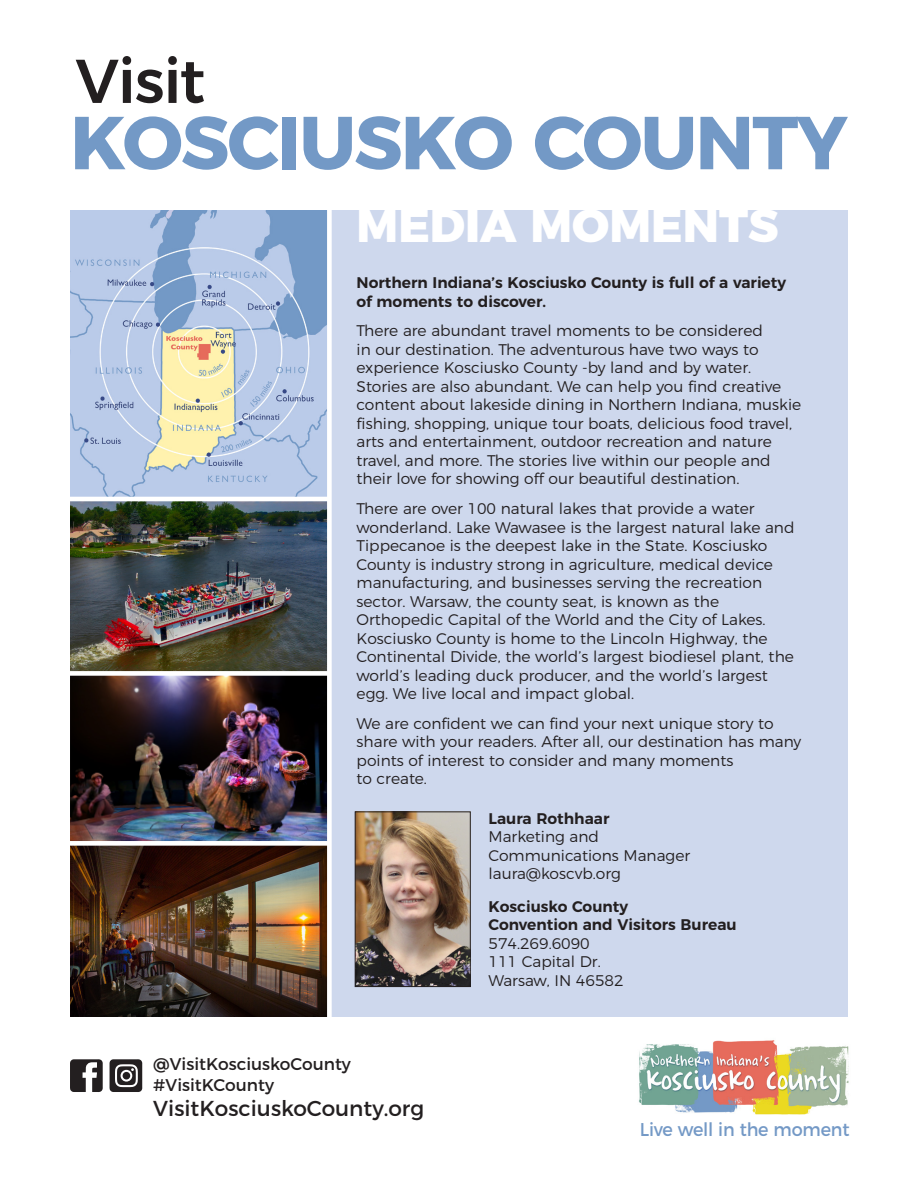
<style>
.page{position:relative;width:918px;height:1188px;background:#fff}
.page>*{position:absolute;margin:0;border:0;box-sizing:border-box;transform-origin:0 0}
.t1{font:700 74.85px "Montserrat";letter-spacing:-.025em;color:#7399c6}
.t2{font:500 61.65px "Montserrat";letter-spacing:-.015em;color:#231f20}
.t3{font:800 46.35px "Montserrat";color:#fff}
.t4{font:21.6px "Montserrat";color:#231f20}
.listing_heading{font:18.45px "Montserrat";letter-spacing:-.01em;color:#7499c6;scale:.95 1}
.t5{font:16.95px "Montserrat";color:#231f20}
.t6{font:300 15.45px/18.5px "Montserrat";color:#231f20}
.t7{font:600 15.45px/18.5px "Montserrat";color:#231f20}
</style>
<div class="page">
<img style="left:70px;top:210px;width:257px;height:807px">
<div style="left:329px;top:210px;width:519px;height:807px;background:#ced8ed"></div>
<img style="left:639px;top:1040px;width:210px;height:75px">
<svg style="left:70px;top:1059px;width:33px;height:33px"></svg>
<svg style="left:110px;top:1059px;width:32px;height:33px"></svg>
<img style="left:357px;top:813px;width:112px;height:172px">
<div style="left:355px;top:811px;width:116px;height:176px;border:1px solid #231f20"></div>
<div style="left:327px;top:193px;width:5px;height:834px;background:#fff"></div>
<hr style="left:47px;top:497px;width:282px;height:4px;background:#fff">
<div style="left:46px;top:671px;width:283px;height:5px;background:#fff"></div>
<div style="left:47px;top:841px;width:282px;height:5px;background:#fff"></div>
<p class="t2" style="left:76px;top:31px;width:131px">Visit</p>
<p class="t1" style="left:70px;top:81px;width:779px">KOSCIUSKO COUNTY</p>
<p class="t3" style="left:357px;top:187px;width:423px">MEDIA MOMENTS</p>
<p class="t7" style="left:357px;top:272px;width:431px">Northern Indiana’s Kosciusko County is full of a variety of moments to discover.</p>
<p class="t6" style="left:357px;top:320px;width:446px">There are abundant travel moments to be considered<br>in our destination. The adventurous have two ways to experience Kosciusko County -by land and by water.<br>Stories are also abundant. We can help you find creative content about lakeside dining in Northern Indiana, muskie fishing, shopping, unique tour boats, delicious food travel, arts and entertainment, outdoor recreation and nature travel, and more. The stories live within our people and their love for showing off our beautiful destination.</p>
<p class="t6" style="left:357px;top:498px;width:439px">There are over 100 natural lakes that provide a water wonderland. Lake Wawasee is the largest natural lake and Tippecanoe is the deepest lake in the State. Kosciusko County is industry strong in agriculture, medical device manufacturing, and businesses serving the recreation sector. Warsaw, the county seat, is known as the Orthopedic Capital of the World and the City of Lakes.<br>Kosciusko County is home to the Lincoln Highway, the Continental Divide, the world’s largest biodiesel plant, the world’s leading duck producer, and the world’s largest egg. We live local and impact global.</p>
<p class="t6" style="left:357px;top:713px;width:446px">We are confident we can find your next unique story to share with your readers. After all, our destination has many points of interest to consider and many moments</p>
<p class="t6" style="left:357px;top:768px;width:72px">to create.</p>
<p class="t7" style="left:488px;top:808px;width:123px">Laura Rothhaar</p>
<p class="t6" style="left:488px;top:826px;width:112px">Marketing and</p>
<p class="t6" style="left:488px;top:845px;width:203px">Communications Manager</p>
<p class="t6" style="left:488px;top:863px;width:134px">laura@koscvb.org</p>
<p class="t7" style="left:488px;top:896px;width:141px">Kosciusko County</p>
<p class="t7" style="left:488px;top:914px;width:250px">Convention and Visitors Bureau</p>
<p class="t6" style="left:488px;top:933px;width:103px">574.269.6090</p>
<p class="t6" style="left:488px;top:951px;width:114px">111 Capital Dr.</p>
<p class="t6" style="left:488px;top:970px;width:137px">Warsaw, IN 46582</p>
<p class="t5" style="left:153px;top:1050px;width:199px">@VisitKosciuskoCounty</p>
<p class="t5" style="left:153px;top:1072px;width:122px">#VisitKCounty</p>
<p class="t4" style="left:153px;top:1091px;width:272px">VisitKosciuskoCounty.org</p>
<p class="listing_heading" style="left:640px;top:1115px;width:222px">Live well in the moment</p>
</div>
